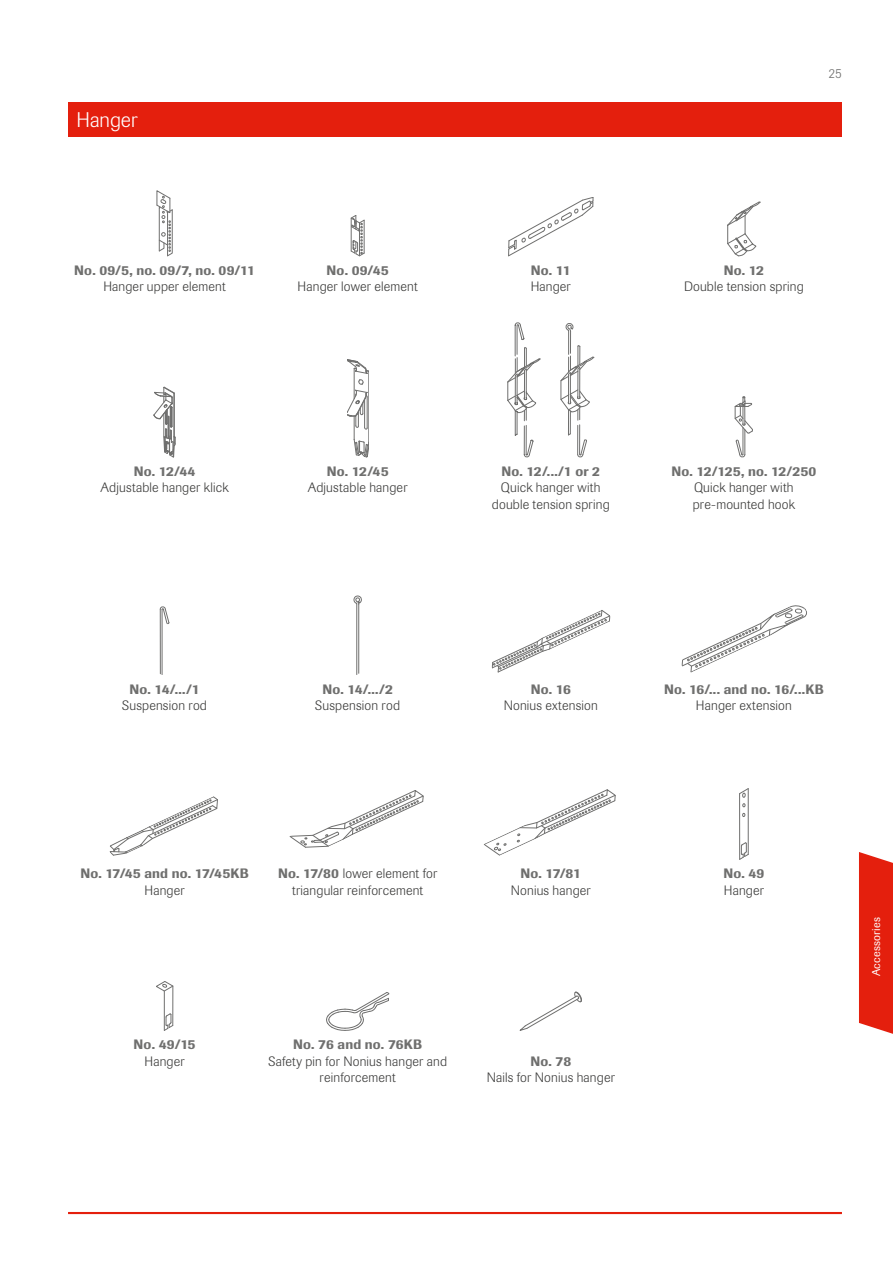
<style>
.page{position:relative;width:893px;height:1263px;background:#fff}
.page>*{position:absolute;margin:0;border:0;box-sizing:border-box;transform-origin:0 0}
.t1{font:300 21px "Imago Pro";letter-spacing:-.005em;color:#fff}
.t2{font:300 13.5px/16.5px "Imago Pro";letter-spacing:.01em;color:#3b3b3a;text-align:center}
.t3{font:500 13.5px "Imago Pro";letter-spacing:.01em;color:#6f6f6e}
.t4{font:300 13.5px "Imago Pro";color:#6f6f6e}
.t5{font:11.25px "Imago Pro";letter-spacing:.02em;color:#fff}
.s1{font-weight:500;color:#6f6f6e}
</style>
<div class="page">
<div style="left:68px;top:102px;width:774px;height:34px;background:#e41f0d"></div>
<hr style="left:68px;top:1212px;width:774px;height:2px;background:#e41f0d">
<div style="left:859px;top:852px;width:34px;height:182px;background:#e41f0d"></div>
<svg style="left:157px;top:190px;width:16px;height:66px"></svg>
<hr style="left:364px;top:220px;width:1px;height:33px;background:#6f6f6e">
<svg style="left:350px;top:215px;width:14px;height:41px"></svg>
<svg style="left:508px;top:197px;width:86px;height:59px"></svg>
<svg style="left:727px;top:201px;width:33px;height:55px"></svg>
<svg style="left:154px;top:387px;width:22px;height:70px"></svg>
<svg style="left:347px;top:359px;width:22px;height:98px"></svg>
<svg style="left:507px;top:322px;width:34px;height:135px"></svg>
<svg style="left:560px;top:323px;width:35px;height:134px"></svg>
<svg style="left:734px;top:396px;width:19px;height:61px"></svg>
<hr style="left:162px;top:609px;width:1px;height:66px;background:#6f6f6e">
<svg style="left:160px;top:606px;width:9px;height:18px"></svg>
<hr style="left:160px;top:609px;width:1px;height:65px;background:#6f6f6e">
<svg style="left:354px;top:596px;width:8px;height:9px"></svg>
<hr style="left:358px;top:604px;width:1px;height:69px;background:#6f6f6e">
<hr style="left:356px;top:604px;width:1px;height:71px;background:#6f6f6e">
<svg style="left:491px;top:610px;width:120px;height:63px"></svg>
<svg style="left:681px;top:605px;width:126px;height:68px"></svg>
<svg style="left:109px;top:796px;width:109px;height:60px"></svg>
<svg style="left:289px;top:790px;width:135px;height:58px"></svg>
<svg style="left:484px;top:789px;width:132px;height:67px"></svg>
<svg style="left:739px;top:788px;width:9px;height:29px"></svg>
<svg style="left:739px;top:842px;width:9px;height:18px"></svg>
<hr style="left:748px;top:789px;width:1px;height:65px;background:#6f6f6e">
<hr style="left:739px;top:794px;width:1px;height:65px;background:#6f6f6e">
<svg style="left:156px;top:981px;width:18px;height:50px"></svg>
<svg style="left:326px;top:992px;width:63px;height:39px"></svg>
<svg style="left:520px;top:992px;width:62px;height:39px"></svg>
<h1 class="t1" style="left:77px;top:106px;width:63px">Hanger</h1>
<p class="t3" style="left:74px;top:261px;width:182px">No. 09/5, no. 09/7, no. 09/11</p>
<p class="t2" style="left:103px;top:278px;width:124px">Hanger upper element</p>
<p class="t3" style="left:327px;top:261px;width:64px">No. 09/45</p>
<p class="t2" style="left:298px;top:278px;width:122px">Hanger lower element</p>
<p class="t3" style="left:134px;top:462px;width:63px">No. 12/44</p>
<p class="t2" style="left:101px;top:479px;width:129px">Adjustable hanger klick</p>
<p class="t3" style="left:327px;top:462px;width:63px">No. 12/45</p>
<p class="t2" style="left:308px;top:479px;width:101px">Adjustable hanger</p>
<p class="t4" style="left:828px;top:65px;width:15px">25</p>
<p class="t3" style="left:531px;top:261px;width:41px">No. 11</p>
<p class="t2" style="left:531px;top:278px;width:42px">Hanger</p>
<p class="t3" style="left:724px;top:261px;width:42px">No. 12</p>
<p class="t2" style="left:684px;top:278px;width:121px">Double tension spring</p>
<p class="t3" style="left:501px;top:462px;width:100px">No. 12/.../1 or 2</p>
<p class="t2" style="left:492px;top:479px;width:119px">Quick hanger with double tension spring</p>
<p class="t3" style="left:671px;top:462px;width:147px">No. 12/125, no. 12/250</p>
<p class="t2" style="left:693px;top:479px;width:104px;text-align:left">Quick hanger with pre-mounted hook</p>
<p class="t3" style="left:130px;top:680px;width:72px">No. 14/.../1</p>
<p class="t2" style="left:122px;top:697px;width:86px">Suspension rod</p>
<p class="t3" style="left:322px;top:680px;width:72px">No. 14/.../2</p>
<p class="t2" style="left:315px;top:697px;width:86px">Suspension rod</p>
<p class="t3" style="left:531px;top:680px;width:42px">No. 16</p>
<p class="t2" style="left:504px;top:697px;width:96px">Nonius extension</p>
<p class="t3" style="left:664px;top:680px;width:161px">No. 16/... and no. 16/...KB</p>
<p class="t2" style="left:696px;top:697px;width:97px">Hanger extension</p>
<p class="t3" style="left:80px;top:865px;width:170px">No. 17/45 and no. 17/45KB</p>
<p class="t2" style="left:144px;top:882px;width:42px">Hanger</p>
<p class="t2" style="left:278px;top:865px;width:161px"><span class="s1">No. 17/80</span> lower element for triangular reinforcement</p>
<p class="t3" style="left:520px;top:865px;width:62px">No. 17/81</p>
<p class="t2" style="left:511px;top:882px;width:82px">Nonius hanger</p>
<p class="t3" style="left:134px;top:1036px;width:63px">No. 49/15</p>
<p class="t2" style="left:144px;top:1053px;width:42px">Hanger</p>
<p class="t3" style="left:293px;top:1036px;width:131px">No. 76 and no. 76KB</p>
<p class="t2" style="left:268px;top:1053px;width:180px">Safety pin for Nonius hanger and reinforcement</p>
<p class="t3" style="left:530px;top:1052px;width:42px">No. 78</p>
<p class="t2" style="left:487px;top:1069px;width:130px">Nails for Nonius hanger</p>
<p class="t3" style="left:723px;top:865px;width:43px">No. 49</p>
<p class="t2" style="left:724px;top:882px;width:42px">Hanger</p>
<p class="t5" style="left:869px;top:976px;width:60px;rotate:-90deg">Accessories</p>
</div>
